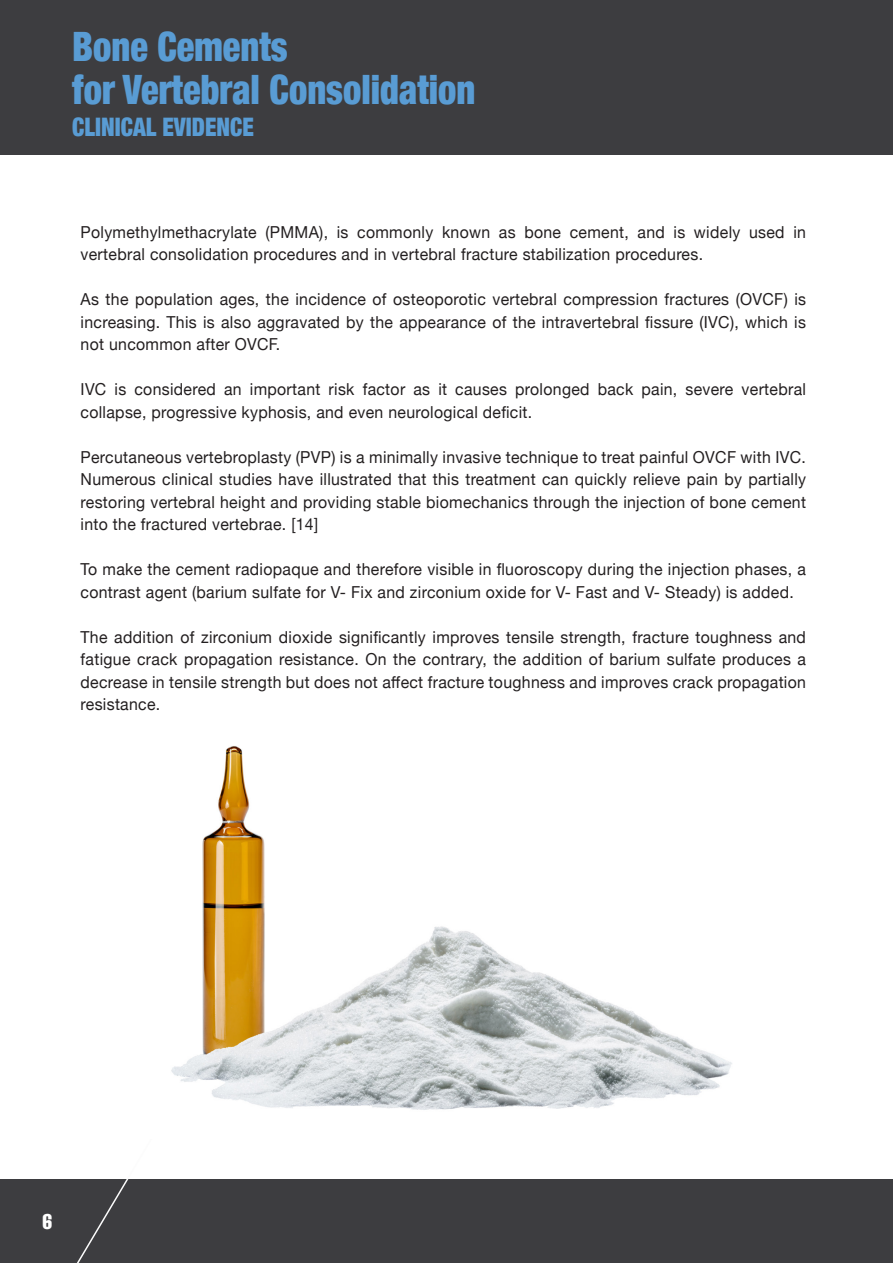
<style>
.page{position:relative;width:893px;height:1263px;background:#fff}
.page>*{position:absolute;margin:0;border:0;box-sizing:border-box;transform-origin:0 0}
.t1{font:900 condensed 40.5px "Helvetica Neue";color:#599cd4;scale:.9 1}
.t2{font:900 condensed 25.5px "Helvetica Neue";color:#599cd4;scale:.9 1}
.t3{font:21px "Helvetica LT Std Comp";color:#fff}
.t4{font:16.5px/22.5px "Helvetica Neue";letter-spacing:.02em;color:#231f20;scale:.96 1}
</style>
<div class="page">
<div style="left:0;top:1180px;width:893px;height:83px;background:#3d3d40"></div>
<svg style="left:45px;top:1179px;width:142px;height:84px"></svg>
<div style="left:0;top:0;width:893px;height:154px;background:#3d3d40"></div>
<img style="left:171px;top:746px;width:561px;height:364px">
<p class="t1" style="left:72px;top:13px;width:241px">Bone Cements</p>
<p class="t1" style="left:72px;top:57px;width:449px">for Vertebral Consolidation</p>
<p class="t2" style="left:72px;top:106px;width:203px">CLINICAL EVIDENCE</p>
<p class="t4" style="left:81px;top:221px;width:757px">Polymethylmethacrylate (PMMA), is commonly known as bone cement, and is widely used in vertebral consolidation procedures and in vertebral fracture stabilization procedures.</p>
<p class="t4" style="left:81px;top:289px;width:757px;text-align:justify">As the population ages, the incidence of osteoporotic vertebral compression fractures (OVCF) is increasing. This is also aggravated by the appearance of the intravertebral fissure (IVC), which is not uncommon after OVCF.</p>
<p class="t4" style="left:81px;top:379px;width:757px">IVC is considered an important risk factor as it causes prolonged back pain, severe vertebral collapse, progressive kyphosis, and even neurological deficit.</p>
<p class="t4" style="left:81px;top:446px;width:757px;text-align:justify">Percutaneous vertebroplasty (PVP) is a minimally invasive technique to treat painful OVCF with IVC.<br>Numerous clinical studies have illustrated that this treatment can quickly relieve pain by partially restoring vertebral height and providing stable biomechanics through the injection of bone cement into the fractured vertebrae. [14]</p>
<p class="t4" style="left:81px;top:559px;width:757px">To make the cement radiopaque and therefore visible in fluoroscopy during the injection phases, a contrast agent (barium sulfate for V- Fix and zirconium oxide for V- Fast and V- Steady) is added.</p>
<p class="t4" style="left:81px;top:626px;width:757px;text-align:justify">The addition of zirconium dioxide significantly improves tensile strength, fracture toughness and fatigue crack propagation resistance. On the contrary, the addition of barium sulfate produces a decrease in tensile strength but does not affect fracture toughness and improves crack propagation resistance.</p>
<p class="t3" style="left:43px;top:1208px;width:11px">6</p>
</div>
